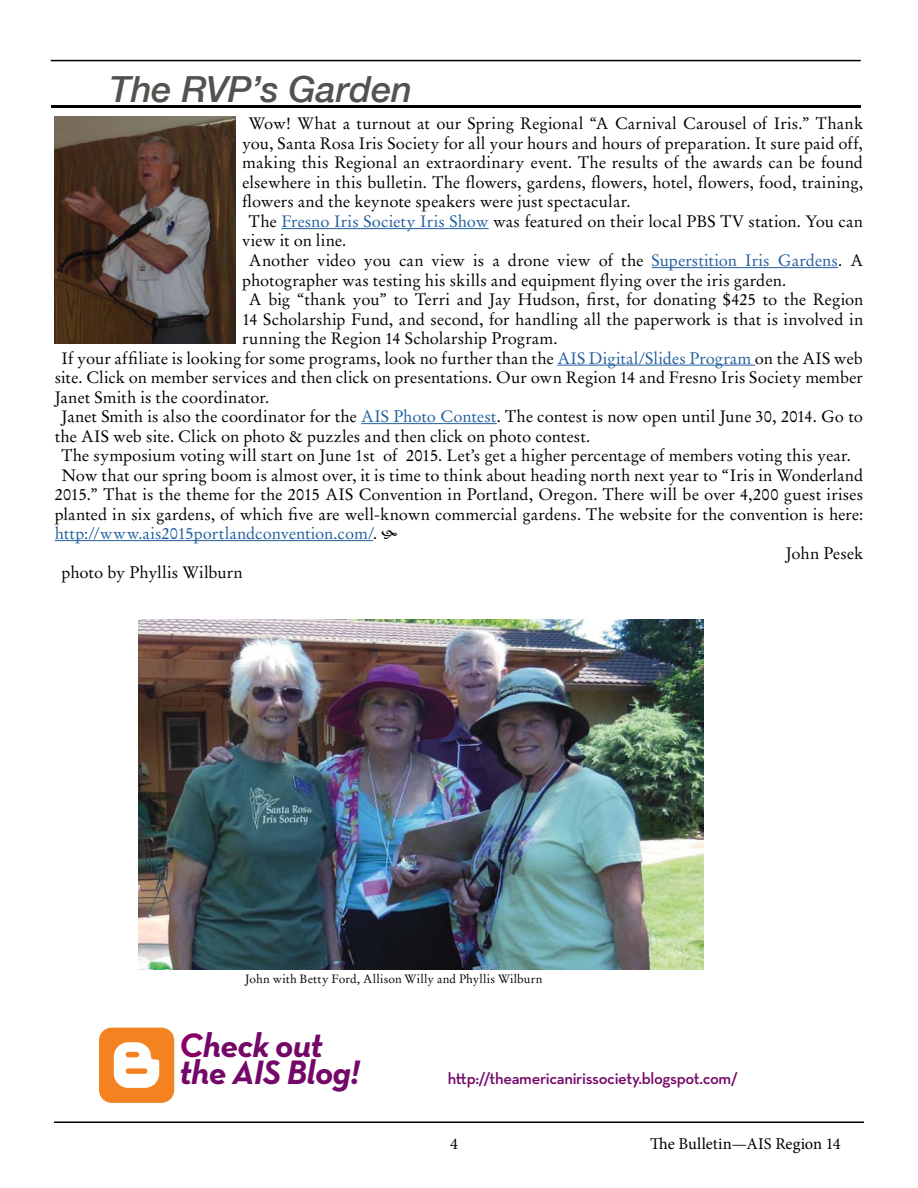
<style>
.page{position:relative;width:918px;height:1188px;background:#fff}
.page>*{position:absolute;margin:0;border:0;box-sizing:border-box;transform-origin:0 0}
.t1{font:italic 500 36px "Helvetica Neue";color:#53524e}
.t2{font:italic 700 34.5px/27px "Neutraface Text";letter-spacing:-.02em;color:#740868}
.t3{font:16.5px "Stempel Garamond";letter-spacing:.005em;color:#000}
.t4{font:600 16.5px "Neutraface Text";letter-spacing:-.02em;color:#740868}
.t5{font:16.5px "Stempel Garamond";color:#215e9e}
.t6{font:16.5px "Minion Pro";color:#000}
.t7{font:12px "Stempel Garamond";letter-spacing:.015em;color:#000}
.s1{color:#215e9e}
.s2{color:#000}
.s3{color:#8a0067}
</style>
<div class="page">
<hr style="left:54px;top:1121px;width:810px;height:2px;background:#000">
<hr style="left:281px;top:228px;width:208px;height:1px;background:#215e9e">
<hr style="left:652px;top:267px;width:186px;height:1px;background:#215e9e">
<hr style="left:557px;top:365px;width:198px;height:1px;background:#215e9e">
<hr style="left:361px;top:423px;width:136px;height:1px;background:#215e9e">
<hr style="left:55px;top:540px;width:318px;height:1px;background:#215e9e">
<img style="left:54px;top:117px;width:181px;height:226px">
<hr style="left:51px;top:105px;width:810px;height:3px;background:#000">
<hr style="left:51px;top:60px;width:810px;height:1px;background:#000">
<div style="left:100px;top:1028px;width:74px;height:74px;background:#f58220;border-radius:12px"></div>
<div style="left:99px;top:1028px;width:75px;height:74px;border:1px solid #f58220;border-radius:12px"></div>
<svg style="left:114px;top:1042px;width:45px;height:46px;background:#fde8d7"></svg>
<div style="left:126px;top:1052px;width:13px;height:5px;background:#f58220;border-radius:3px"></div>
<div style="left:126px;top:1068px;width:21px;height:6px;background:#f58220;border-radius:3px"></div>
<img style="left:138px;top:620px;width:566px;height:350px">
<h1 class="t1" style="left:110px;top:58px;width:304px">The RVP’s Garden</h1>
<p class="t3" style="left:249px;top:114px;width:616px">Wow! What a turnout at our Spring Regional “A Carnival Carousel of Iris.” Thank</p>
<p class="t3" style="left:242px;top:133px;width:622px">you, Santa Rosa Iris Society for all your hours and hours of preparation. It sure paid off,</p>
<p class="t3" style="left:242px;top:153px;width:622px">making this Regional an extraordinary event. The results of the awards can be found</p>
<p class="t3" style="left:242px;top:172px;width:622px">elsewhere in this bulletin. The flowers, gardens, flowers, hotel, flowers, food, training,</p>
<p class="t3" style="left:242px;top:192px;width:390px">flowers and the keynote speakers were just spectacular.</p>
<p class="t3" style="left:249px;top:211px;width:616px">The <span class="s1">Fresno Iris Society Iris Show</span> was featured on their local PBS TV station. You can</p>
<p class="t3" style="left:242px;top:231px;width:106px">view it on line.</p>
<p class="t3" style="left:249px;top:250px;width:616px">Another video you can view is a drone view of the <span class="s1">Superstition Iris Gardens</span>. A</p>
<p class="t3" style="left:242px;top:270px;width:545px">photographer was testing his skills and equipment flying over the iris garden.</p>
<p class="t3" style="left:249px;top:289px;width:616px">A big “thank you” to Terri and Jay Hudson, first, for donating $425 to the Region</p>
<p class="t3" style="left:242px;top:309px;width:623px">14 Scholarship Fund, and second, for handling all the paperwork is that is involved in</p>
<p class="t3" style="left:242px;top:328px;width:317px">running the Region 14 Scholarship Program.</p>
<p class="t3" style="left:62px;top:348px;width:803px">If your affiliate is looking for some programs, look no further than the <span class="s1">AIS Digital/Slides Program</span> on the AIS web</p>
<p class="t3" style="left:55px;top:367px;width:810px">site. Click on member services and then click on presentations. Our own Region 14 and Fresno Iris Society member</p>
<p class="t3" style="left:55px;top:387px;width:216px">Janet Smith is the coordinator.</p>
<p class="t3" style="left:62px;top:406px;width:803px">Janet Smith is also the coordinator for the <span class="s1">AIS Photo Contest</span>. The contest is now open until June 30, 2014. Go to</p>
<p class="t3" style="left:55px;top:426px;width:537px">the AIS web site. Click on photo &amp; puzzles and then click on photo contest.</p>
<p class="t3" style="left:62px;top:445px;width:791px">The symposium voting will start on June 1st of 2015. Let’s get a higher percentage of members voting this year.</p>
<p class="t3" style="left:62px;top:465px;width:803px">Now that our spring boom is almost over, it is time to think about heading north next year to “Iris in Wonderland</p>
<p class="t3" style="left:55px;top:484px;width:810px">2015.” That is the theme for the 2015 AIS Convention in Portland, Oregon. There will be over 4,200 guest irises</p>
<p class="t3" style="left:55px;top:504px;width:810px">planted in six gardens, of which five are well-known commercial gardens. The website for the convention is here:</p>
<p class="t5" style="left:55px;top:523px;width:324px">http://www.ais2015portlandconvention.com/<span class="s2">.</span></p>
<p class="t3" style="left:786px;top:543px;width:79px">John Pesek</p>
<p class="t3" style="left:62px;top:562px;width:183px">photo by Phyllis Wilburn</p>
<p class="t7" style="left:245px;top:972px;width:299px">John with Betty Ford, Allison Willy and Phyllis Wilburn</p>
<h2 class="t2" style="left:179px;top:1032px;width:182px"><span class="s3">C</span>heck out the AIS Blog!</h2>
<p class="t4" style="left:448px;top:1068px;width:292px">http://theamericanirissociety.blogspot.com/</p>
<p class="t6" style="left:450px;top:1133px;width:9px">4</p>
<p class="t6" style="left:650px;top:1133px;width:192px">The Bulletin—AIS Region 14</p>
</div>
